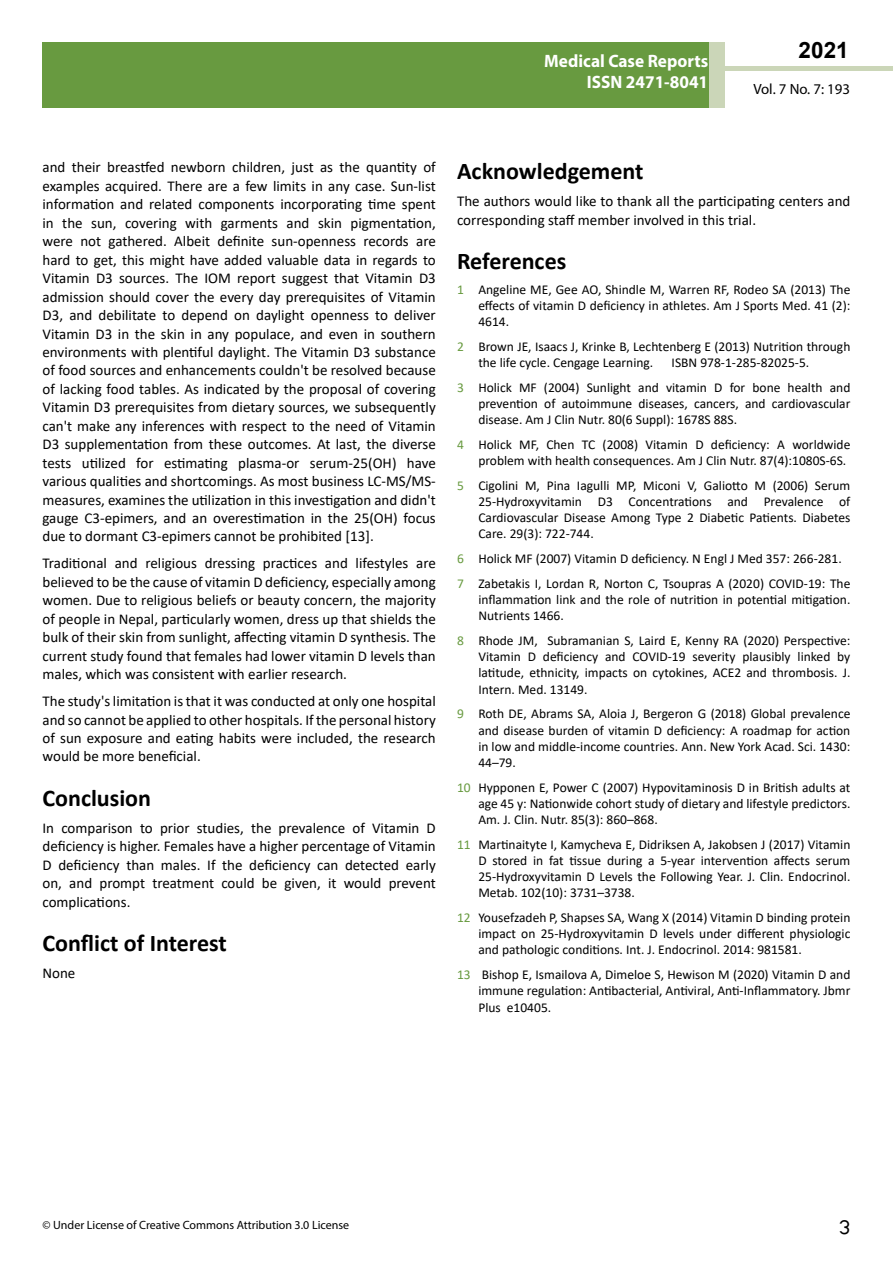
<style>
.page{position:relative;width:893px;height:1263px;background:#fff}
.page>*{position:absolute;margin:0;border:0;box-sizing:border-box;transform-origin:0 0}
.t1{font:25.5px "Tunga";color:#000}
.t2{font:700 24px "Calibri";color:#000}
.t3{font:700 22.5px "Arial";color:#000}
.t4{font:700 18px/21.6px "Myriad Pro";color:#fff;text-align:right;scale:.96 1}
.t5{font:15px/18.5px "Calibri";color:#000;text-align:justify}
.t6{font:14.85px "Myriad Pro";color:#000}
.t7{font:13.5px/16.2px "Calibri";color:#000;text-align:justify}
.t8{font:12px "Myriad Pro";color:#000}
.s1{color:#689a40}
</style>
<div class="page">
<div style="left:722px;top:66px;width:171px;height:5px;background:#cbd6b8"></div>
<div style="left:43px;top:42px;width:682px;height:66px;background:#689a40"></div>
<div style="left:710px;top:42px;width:15px;height:66px;background:#cbd6b8"></div>
<p class="t4" style="left:544px;top:49px;width:172px">Medical Case Reports<br>ISSN 2471-8041</p>
<h3 class="t3" style="left:799px;top:35px;width:52px">2021</h3>
<p class="t6" style="left:753px;top:80px;width:98px">Vol. 7 No. 7: 193</p>
<p class="t5" style="left:43px;top:158px;width:395px">and their breastfed newborn children, just as the quantity of examples acquired. There are a few limits in any case. Sun-list information and related components incorporating time spent in the sun, covering with garments and skin pigmentation, were not gathered. Albeit definite sun-openness records are hard to get, this might have added valuable data in regards to Vitamin D3 sources. The IOM report suggest that Vitamin D3 admission should cover the every day prerequisites of Vitamin D3, and debilitate to depend on daylight openness to deliver Vitamin D3 in the skin in any populace, and even in southern environments with plentiful daylight. The Vitamin D3 substance of food sources and enhancements couldn't be resolved because of lacking food tables. As indicated by the proposal of covering Vitamin D3 prerequisites from dietary sources, we subsequently can't make any inferences with respect to the need of Vitamin D3 supplementation from these outcomes. At last, the diverse tests utilized for estimating plasma-or serum-25(OH) have various qualities and shortcomings. As most business LC-MS/MS&shy;measures, examines the utilization in this investigation and didn't gauge C3-epimers, and an overestimation in the 25(OH) focus due to dormant C3-epimers cannot be prohibited [13].</p>
<p class="t5" style="left:43px;top:554px;width:395px">Traditional and religious dressing practices and lifestyles are believed to be the cause of vitamin D deficiency, especially among women. Due to religious beliefs or beauty concern, the majority of people in Nepal, particularly women, dress up that shields the bulk of their skin from sunlight, affecting vitamin D synthesis. The current study found that females had lower vitamin D levels than males, which was consistent with earlier research.</p>
<p class="t5" style="left:43px;top:691px;width:395px">The study's limitation is that it was conducted at only one hospital and so cannot be applied to other hospitals. If the personal history of sun exposure and eating habits were included, the research would be more beneficial.</p>
<h2 class="t2" style="left:43px;top:781px;width:110px">Conclusion</h2>
<p class="t5" style="left:43px;top:818px;width:395px">In comparison to prior studies, the prevalence of Vitamin D deficiency is higher. Females have a higher percentage of Vitamin D deficiency than males. If the deficiency can detected early on, and prompt treatment could be given, it would prevent complications.</p>
<h2 class="t2" style="left:43px;top:926px;width:186px">Conflict of Interest</h2>
<p class="t5" style="left:43px;top:964px;width:34px">None</p>
<h2 class="t2" style="left:457px;top:154px;width:188px">Acknowledgement</h2>
<p class="t5" style="left:457px;top:192px;width:395px">The authors would like to thank all the participating centers and corresponding staff member involved in this trial.</p>
<h2 class="t2" style="left:457px;top:244px;width:111px">References</h2>
<p class="t7" style="left:478px;top:281px;width:374px;text-indent:-21px"><span class="s1">1</span> Angeline ME, Gee AO, Shindle M, Warren RF, Rodeo SA (2013) The effects of vitamin D deficiency in athletes. Am J Sports Med. 41 (2):<br>4614.</p>
<p class="t7" style="left:478px;top:338px;width:374px;text-indent:-21px"><span class="s1">2</span> Brown JE, Isaacs J, Krinke B, Lechtenberg E (2013) Nutrition through the life cycle. Cengage Learning.</p>
<p class="t7" style="left:457px;top:350px;width:395px;line-height:24.8px;text-indent:215px">ISBN 978-1-285-82025-5.<br><span class="s1">3</span> Holick MF (2004) Sunlight and vitamin D for bone health and</p>
<p class="t7" style="left:478px;top:395px;width:374px">prevention of autoimmune diseases, cancers, and cardiovascular disease. Am J Clin Nutr. 80(6 Suppl): 1678S 88S.</p>
<p class="t7" style="left:478px;top:436px;width:374px;text-indent:-21px"><span class="s1">4</span> Holick MF, Chen TC (2008) Vitamin D deficiency: A worldwide problem with health consequences. Am J Clin Nutr. 87(4):1080S-6S.</p>
<p class="t7" style="left:478px;top:477px;width:374px;text-indent:-21px"><span class="s1">5</span> Cigolini M, Pina Iagulli MP, Miconi V, Galiotto M (2006) Serum 25-Hydroxyvitamin D3 Concentrations and Prevalence of Cardiovascular Disease Among Type 2 Diabetic Patients. Diabetes Care. 29(3): 722-744.</p>
<p class="t7" style="left:457px;top:546px;width:395px;line-height:24.8px"><span class="s1">6</span> Holick MF (2007) Vitamin D deficiency. N Engl J Med 357: 266-281.<br><span class="s1">7</span> Zabetakis I, Lordan R, Norton C, Tsoupras A (2020) COVID-19: The</p>
<p class="t7" style="left:478px;top:591px;width:374px">inflammation link and the role of nutrition in potential mitigation.<br>Nutrients 1466.</p>
<p class="t7" style="left:478px;top:632px;width:374px;text-indent:-21px"><span class="s1">8</span> Rhode JM, Subramanian S, Laird E, Kenny RA (2020) Perspective:<br>Vitamin D deficiency and COVID-19 severity plausibly linked by latitude, ethnicity, impacts on cytokines, ACE2 and thrombosis. J.<br>Intern. Med. 13149.</p>
<p class="t7" style="left:478px;top:705px;width:374px;text-indent:-21px"><span class="s1">9</span> Roth DE, Abrams SA, Aloia J, Bergeron G (2018) Global prevalence and disease burden of vitamin D deficiency: A roadmap for action in low and middle-income countries. Ann. New York Acad. Sci. 1430:<br>44–79.</p>
<p class="t7" style="left:478px;top:779px;width:374px;text-indent:-21px"><span class="s1">10</span> Hypponen E, Power C (2007) Hypovitaminosis D in British adults at age 45 y: Nationwide cohort study of dietary and lifestyle predictors.<br>Am. J. Clin. Nutr. 85(3): 860–868.</p>
<p class="t7" style="left:478px;top:836px;width:374px;text-indent:-21px"><span class="s1">11</span> Martinaityte I, Kamycheva E, Didriksen A, Jakobsen J (2017) Vitamin D stored in fat tissue during a 5-year intervention affects serum 25-Hydroxyvitamin D Levels the Following Year. J. Clin. Endocrinol.<br>Metab. 102(10): 3731–3738.</p>
<p class="t7" style="left:478px;top:909px;width:374px;text-indent:-21px"><span class="s1">12</span> Yousefzadeh P, Shapses SA, Wang X (2014) Vitamin D binding protein impact on 25-Hydroxyvitamin D levels under different physiologic and pathologic conditions. Int. J. Endocrinol. 2014: 981581.</p>
<p class="t7" style="left:478px;top:966px;width:374px;text-indent:-21px"><span class="s1">13</span> Bishop E, Ismailova A, Dimeloe S, Hewison M (2020) Vitamin D and immune regulation: Antibacterial, Antiviral, Anti-Inflammatory. Jbmr Plus e10405.</p>
<p class="t8" style="left:43px;top:1218px;width:308px">© Under License of Creative Commons Attribution 3.0 License</p>
<h1 class="t1" style="left:839px;top:1210px;width:13px">3</h1>
</div>
